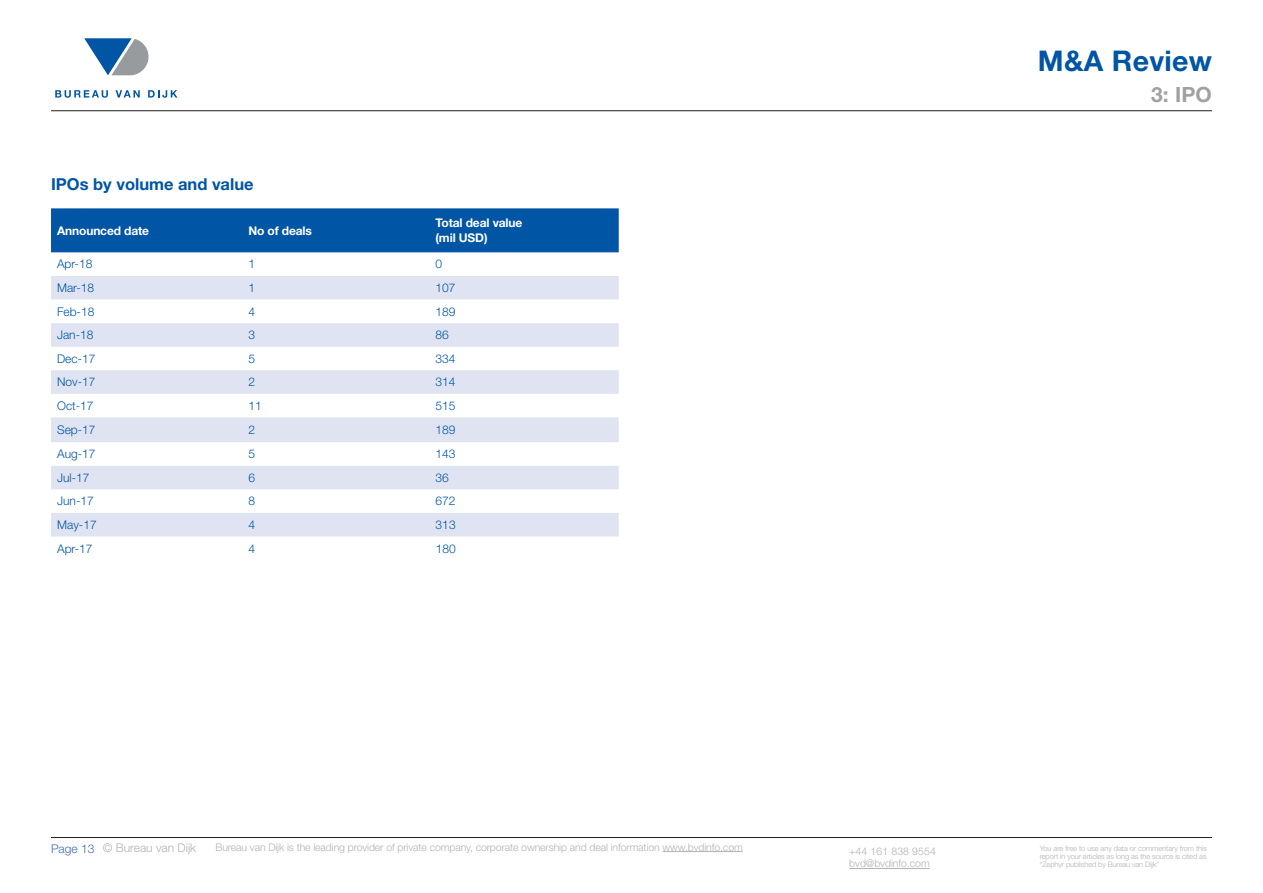
<style>
.page{position:relative;width:1263px;height:893px;background:#fff}
.page>*{position:absolute;margin:0;border:0;box-sizing:border-box;transform-origin:0 0}
.t1{font:700 28.5px "Helvetica Neue LTW1 G";letter-spacing:.01em;color:#0155a5}
.t2{font:700 21px "Helvetica Neue LTW1 G";color:#a0a1a5}
.t3{font:700 16.5px "Helvetica Neue LTW1 G";color:#0155a5}
.t4{font:300 12px "Helvetica Neue LT Std";color:#0155a5}
.t5{font:700 12px/14.4px "Helvetica Neue LTW1 G";letter-spacing:-.01em;color:#fff}
.t6{font:300 12px "Helvetica Neue LT Std";color:#b1b2b6}
.t7{font:300 10.5px/12.6px "Helvetica Neue LT Std";letter-spacing:-.01em;color:#b1b2b6}
.t8{font:300 7.5px/8.2px "Helvetica Neue LT Std";letter-spacing:-.015em;color:#b1b2b6;text-align:justify}
.s1{color:#3d6bb3}
</style>
<div class="page">
<hr style="left:849px;top:868px;width:81px;height:1px;background:#b1b2b6">
<hr style="left:51px;top:110px;width:1161px;height:1px;background:#231f20">
<hr style="left:51px;top:837px;width:1161px;height:1px;background:#231f20">
<svg style="left:84px;top:38px;width:65px;height:37px"></svg>
<svg style="left:55px;top:90px;width:53px;height:8px"></svg>
<svg style="left:116px;top:90px;width:24px;height:8px"></svg>
<svg style="left:148px;top:90px;width:30px;height:8px"></svg>
<hr style="left:662px;top:851px;width:81px;height:1px;background:#b1b2b6">
<div style="left:51px;top:208px;width:568px;height:44px;background:#0155a5"></div>
<svg style="left:51px;top:276px;width:568px;height:260px;fill:#e0e4f2"></svg>
<h3 class="t3" style="left:51px;top:174px;width:204px">IPOs by volume and value</h3>
<p class="t5" style="left:57px;top:223px;width:94px">Announced date</p>
<p class="t5" style="left:248px;top:223px;width:65px">No of deals</p>
<p class="t5" style="left:435px;top:216px;width:88px">Total deal value (mil USD)</p>
<p class="t4" style="left:57px;top:257px;width:37px">Apr-18</p>
<p class="t4" style="left:248px;top:257px;width:8px">1</p>
<p class="t4" style="left:435px;top:257px;width:8px">0</p>
<p class="t4" style="left:57px;top:280px;width:39px">Mar-18</p>
<p class="t4" style="left:248px;top:280px;width:8px">1</p>
<p class="t4" style="left:435px;top:280px;width:22px">107</p>
<p class="t4" style="left:57px;top:304px;width:39px">Feb-18</p>
<p class="t4" style="left:248px;top:304px;width:8px">4</p>
<p class="t4" style="left:435px;top:304px;width:22px">189</p>
<p class="t4" style="left:57px;top:328px;width:38px">Jan-18</p>
<p class="t4" style="left:248px;top:328px;width:8px">3</p>
<p class="t4" style="left:436px;top:328px;width:15px">86</p>
<p class="t4" style="left:57px;top:351px;width:40px">Dec-17</p>
<p class="t4" style="left:248px;top:351px;width:8px">5</p>
<p class="t4" style="left:436px;top:351px;width:22px">334</p>
<p class="t4" style="left:57px;top:375px;width:40px">Nov-17</p>
<p class="t4" style="left:248px;top:375px;width:8px">2</p>
<p class="t4" style="left:436px;top:375px;width:22px">314</p>
<p class="t4" style="left:57px;top:398px;width:38px">Oct-17</p>
<p class="t4" style="left:248px;top:398px;width:15px">11</p>
<p class="t4" style="left:436px;top:398px;width:22px">515</p>
<p class="t4" style="left:57px;top:422px;width:40px">Sep-17</p>
<p class="t4" style="left:248px;top:422px;width:8px">2</p>
<p class="t4" style="left:436px;top:422px;width:22px">189</p>
<p class="t4" style="left:57px;top:447px;width:40px">Aug-17</p>
<p class="t4" style="left:248px;top:447px;width:8px">5</p>
<p class="t4" style="left:436px;top:447px;width:22px">143</p>
<p class="t4" style="left:57px;top:470px;width:34px">Jul-17</p>
<p class="t4" style="left:248px;top:470px;width:8px">6</p>
<p class="t4" style="left:436px;top:470px;width:15px">36</p>
<p class="t4" style="left:57px;top:494px;width:38px">Jun-17</p>
<p class="t4" style="left:248px;top:494px;width:8px">8</p>
<p class="t4" style="left:436px;top:494px;width:22px">672</p>
<p class="t4" style="left:57px;top:517px;width:41px">May-17</p>
<p class="t4" style="left:249px;top:517px;width:8px">4</p>
<p class="t4" style="left:436px;top:517px;width:22px">313</p>
<p class="t4" style="left:57px;top:541px;width:37px">Apr-17</p>
<p class="t4" style="left:249px;top:541px;width:8px">4</p>
<p class="t4" style="left:436px;top:541px;width:22px">180</p>
<h1 class="t1" style="left:1038px;top:43px;width:176px">M&amp;A Review</h1>
<h2 class="t2" style="left:1151px;top:82px;width:62px">3: IPO</h2>
<p class="t6" style="left:51px;top:840px;width:147px"><span class="s1">Page 13</span> © Bureau van Dijk</p>
<p class="t7" style="left:215px;top:840px;width:529px">Bureau van Dijk is the leading provider of private company, corporate ownership and deal information www.bvdinfo.com</p>
<p class="t7" style="left:849px;top:845px;width:88px">+44 161 838 9554 bvd@bvdinfo.com</p>
<p class="t8" style="left:1040px;top:844px;width:169px">You are free to use any data or commentary from this report in your articles as long as the source is cited as “Zephyr published by Bureau van Dijk”</p>
</div>
